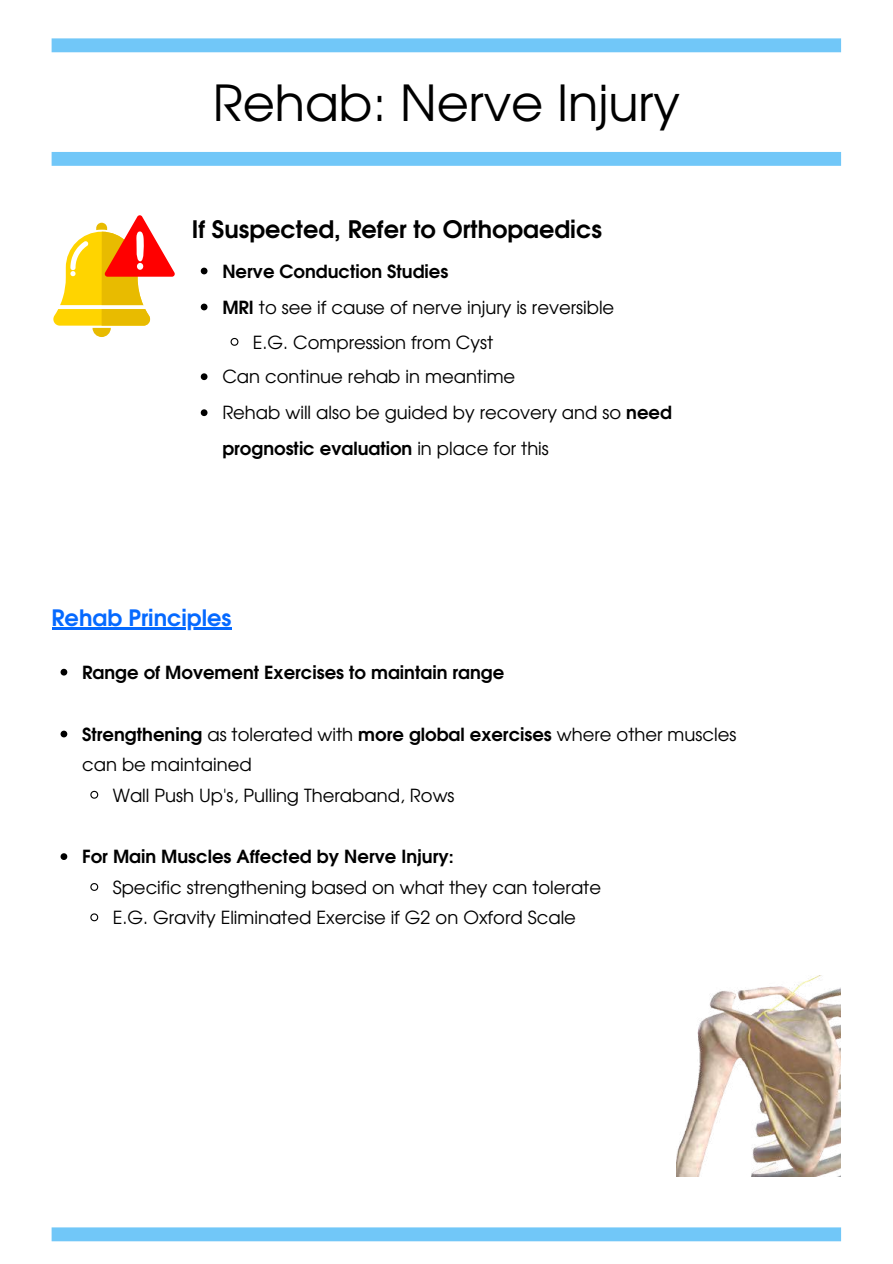
<style>
.page{position:relative;width:893px;height:1264px;background:#fff}
.page>*{position:absolute;margin:0;border:0;box-sizing:border-box;transform-origin:0 0}
.t1{font:49.5px "Te X Gyre Adventor";color:#000}
.t2{font:700 24px "Te X Gyre Adventor";color:#000}
.t3{font:700 22.5px "Te X Gyre Adventor";color:#0569ff}
.t4{font:18px/30.3px "Te X Gyre Adventor";color:#000}
.t5{font:700 18px "Te X Gyre Adventor";color:#000}
.s1{font-weight:700}
.s2{font-weight:400}
</style>
<div class="page">
<svg style="left:52px;top:152px;width:789px;height:14px;background:#72c7f8"></svg>
<svg style="left:52px;top:38px;width:789px;height:14px;background:#75c8f8"></svg>
<svg style="left:52px;top:1227px;width:789px;height:14px;background:#75c8f8"></svg>
<img style="left:677px;top:975px;width:163px;height:201px">
<svg style="left:53px;top:215px;width:122px;height:122px"></svg>
<div style="left:137px;top:263px;width:6px;height:7px;background:#fff;border-radius:50%"></div>
<svg style="left:201px;top:268px;width:6px;height:6px"></svg>
<svg style="left:201px;top:303px;width:6px;height:7px"></svg>
<svg style="left:230px;top:337px;width:9px;height:9px"></svg>
<svg style="left:201px;top:373px;width:6px;height:7px"></svg>
<svg style="left:201px;top:409px;width:6px;height:7px"></svg>
<hr style="left:52px;top:627px;width:179px;height:2px;background:#0569ff">
<svg style="left:61px;top:668px;width:6px;height:7px"></svg>
<svg style="left:61px;top:730px;width:6px;height:7px"></svg>
<svg style="left:90px;top:790px;width:9px;height:9px"></svg>
<svg style="left:61px;top:853px;width:6px;height:7px"></svg>
<svg style="left:90px;top:883px;width:9px;height:8px"></svg>
<svg style="left:90px;top:913px;width:9px;height:9px"></svg>
<h1 class="t1" style="left:213px;top:64px;width:468px">Rehab: Nerve Injury</h1>
<h2 class="t2" style="left:192px;top:209px;width:411px">If Suspected, Refer to Orthopaedics</h2>
<p class="t5" style="left:222px;top:255px;width:227px">Nerve Conduction Studies</p>
<p class="t4" style="left:222px;top:291px;width:393px"><span class="s1">MRI</span> to see if cause of nerve injury is reversible</p>
<p class="t4" style="left:253px;top:326px;width:242px">E.G. Compression from Cyst</p>
<p class="t4" style="left:222px;top:360px;width:294px">Can continue rehab in meantime</p>
<p class="t4" style="left:222px;top:396px;width:451px">Rehab will also be guided by recovery and so <span class="s1">need</span></p>
<p class="t5" style="left:222px;top:433px;width:328px">prognostic evaluation <span class="s2">in place for this</span></p>
<p class="t3" style="left:52px;top:598px;width:181px">Rehab Principles</p>
<p class="t5" style="left:82px;top:656px;width:423px">Range of Movement Exercises to maintain range</p>
<p class="t5" style="left:82px;top:718px;width:655px">Strengthening <span class="s2">as tolerated with</span> more global exercises <span class="s2">where other muscles</span></p>
<p class="t4" style="left:82px;top:748px;width:171px">can be maintained</p>
<p class="t4" style="left:113px;top:778px;width:343px">Wall Push Up's, Pulling Theraband, Rows</p>
<p class="t5" style="left:82px;top:841px;width:373px">For Main Muscles Affected by Nerve Injury:</p>
<p class="t4" style="left:113px;top:870px;width:490px">Specific strengthening based on what they can tolerate<br>E.G. Gravity Eliminated Exercise if G2 on Oxford Scale</p>
</div>
